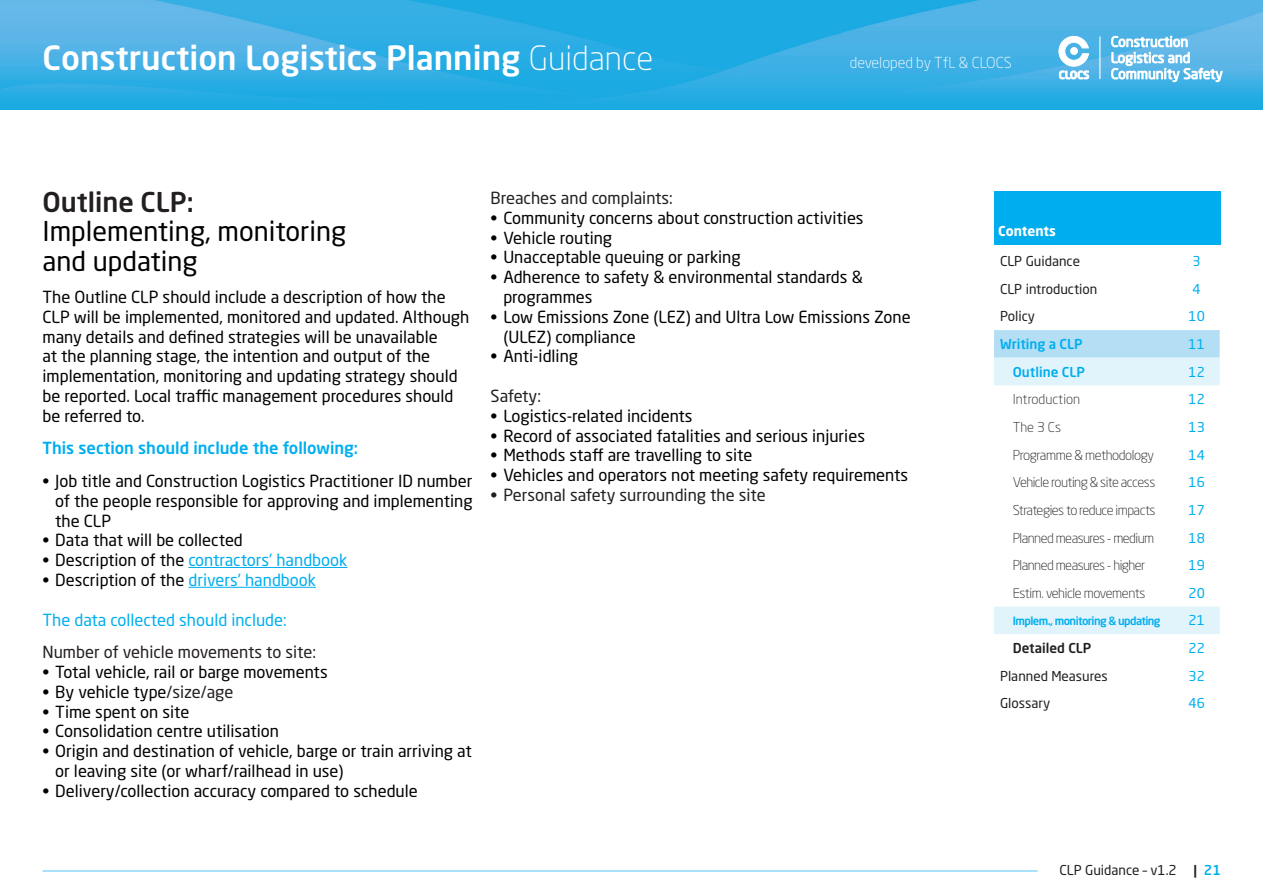
<style>
.page{position:relative;width:1263px;height:893px;background:#fff}
.page>*{position:absolute;margin:0;border:0;box-sizing:border-box;transform-origin:0 0}
.t1{font:500 33px "Neo Sans Std";color:#fff}
.BIG_main_title{font:27px/29.2px "Neo Sans Std";color:#000}
.Main{font:16.5px/19.8px "Neo Sans Std";color:#000}
.Bullets{font:16.5px "Neo Sans Std";color:#00aeef}
.Main-2{font:16.5px "Neo Sans Std";color:#231f20}
.Main-3{font:500 16.5px "Neo Sans Std";color:#00aeef}
.Main_title{font:16.5px "Neo Sans Std";color:#231f20}
.t2{font:300 15px "Neo Sans Std";color:#fff}
.Bullets-2{font:300 13.5px "Neo Sans Std";letter-spacing:-.04em;color:#231f20}
.Bullets-3{font:13.5px "Neo Sans Std";color:#231f20}
.Bullets-4{font:13.5px "Neo Sans Std";color:#00aeef}
.Bullets-5{font:500 13.5px "Neo Sans Std";color:#00aeef}
.Bullets-6{font:300 13.5px "Neo Sans Std";color:#231f20}
.Bullets-7{font:500 13.5px "Neo Sans Std";color:#231f20}
.Main-4{font:700 13.5px "Neo Sans Std";color:#fff}
.Bullets-8{font:500 11.25px "Neo Sans Std";letter-spacing:-.05em;color:#00aeef}
.s1{font-weight:300}
.s2{font-weight:500;color:#231f20}
.s3{color:#000}
.s4{color:#00aeef}
.s5{color:#231f20}
.s6{font-weight:500}
.s7{font-weight:500;color:#00aeef}
</style>
<div class="page">
<img style="left:0;top:0;width:1263px;height:109px">
<hr style="left:1099px;top:36px;width:1px;height:43px;background:#fff">
<svg style="left:1111px;top:36px;width:111px;height:46px"></svg>
<svg style="left:1059px;top:36px;width:30px;height:43px"></svg>
<hr style="left:43px;top:870px;width:994px;height:2px;background:#8dd7f7">
<hr style="left:188px;top:567px;width:159px;height:1px;background:#00aeef">
<hr style="left:188px;top:587px;width:128px;height:1px;background:#00aeef">
<div style="left:994px;top:330px;width:226px;height:28px;background:#b3def3"></div>
<svg style="left:994px;top:358px;width:226px;height:276px"></svg>
<div style="left:994px;top:191px;width:227px;height:53px;background:#00aeef"></div>
<h1 class="t1" style="left:43px;top:37px;width:612px">Construction Logistics Planning <span class="s1">Guidance</span></h1>
<p class="t2" style="left:850px;top:54px;width:163px">developed by TfL &amp; CLOCS</p>
<p class="BIG_main_title" style="left:43px;top:187px;width:305px"><span class="s2">Outline CLP:<br></span>Implementing, monitoring and updating</p>
<p class="Main" style="left:43px;top:287px;width:428px">The Outline CLP should include a description of how the CLP will be implemented, monitored and updated. Although many details and defined strategies will be unavailable<br>at the planning stage, the intention and output of the implementation, monitoring and updating strategy should be reported. Local traffic management procedures should be referred to.</p>
<p class="Main-3" style="left:43px;top:438px;width:317px">This section should include the following:</p>
<p class="Main" style="left:55px;top:471px;width:419px;text-align:justify;text-indent:-13px">• Job title and Construction Logistics Practitioner ID number of the people responsible for approving and implementing the CLP</p>
<p class="Main" style="left:43px;top:530px;width:202px">• Data that will be collected</p>
<p class="Bullets" style="left:43px;top:550px;width:306px"><span class="s3">• Description of the</span> contractors' handbook</p>
<p class="Main" style="left:43px;top:570px;width:275px">• Description of the <span class="s4">drivers' handbook</span></p>
<p class="Bullets" style="left:43px;top:609px;width:246px">The data collected should include:</p>
<p class="Main-2" style="left:43px;top:642px;width:275px">Number of vehicle movements to site:</p>
<p class="Main" style="left:43px;top:662px;width:287px">• Total vehicle, rail or barge movements</p>
<p class="Main" style="left:43px;top:682px;width:192px">• By vehicle type<span class="s5">/size/age</span></p>
<p class="Main" style="left:43px;top:701px;width:149px">• Time spent on site</p>
<p class="Main" style="left:43px;top:721px;width:238px">• Consolidation centre utilisation</p>
<p class="Main" style="left:55px;top:741px;width:418px;text-indent:-13px">• Origin and destination of vehicle, barge or train arriving at or leaving site (or wharf/railhead in use)</p>
<p class="Main" style="left:43px;top:781px;width:377px">• Delivery/collection accuracy compared to schedule</p>
<p class="Main_title" style="left:491px;top:188px;width:184px">Breaches and complaints:</p>
<p class="Main" style="left:491px;top:208px;width:374px">• Community concerns about construction activities</p>
<p class="Main" style="left:491px;top:227px;width:123px">• Vehicle routing</p>
<p class="Main" style="left:491px;top:247px;width:252px">• Unacceptable queuing or parking</p>
<p class="Main" style="left:503px;top:267px;width:361px;text-indent:-13px">• Adherence to safety &amp; environmental standards &amp; programmes</p>
<p class="Main" style="left:503px;top:307px;width:409px;text-indent:-13px">• Low Emissions Zone (LEZ) and Ultra Low Emissions Zone (ULEZ) compliance</p>
<p class="Main" style="left:491px;top:346px;width:89px">• Anti-idling</p>
<p class="Main_title" style="left:491px;top:386px;width:52px">Safety:</p>
<p class="Main" style="left:491px;top:406px;width:204px">• Logistics-related incidents</p>
<p class="Main" style="left:491px;top:425px;width:376px">• Record of associated fatalities and serious injuries</p>
<p class="Main" style="left:491px;top:445px;width:263px">• Methods staff are travelling to site</p>
<p class="Main" style="left:491px;top:465px;width:419px">• Vehicles and operators not meeting safety requirements</p>
<p class="Main-2" style="left:491px;top:485px;width:277px">• Personal safety surrounding the site</p>
<p class="Main-4" style="left:998px;top:222px;width:59px">Contents</p>
<p class="Bullets-3" style="left:1000px;top:253px;width:82px">CLP Guidance</p>
<p class="Bullets-4" style="left:1192px;top:253px;width:10px">3</p>
<p class="Bullets-3" style="left:1000px;top:281px;width:99px">CLP introduction</p>
<p class="Bullets-4" style="left:1192px;top:281px;width:10px">4</p>
<p class="Bullets-3" style="left:1000px;top:308px;width:37px">Policy</p>
<p class="Bullets-4" style="left:1188px;top:308px;width:18px">10</p>
<p class="Bullets-5" style="left:1000px;top:336px;width:84px">Writing a CLP</p>
<p class="Bullets-4" style="left:1188px;top:336px;width:18px">11</p>
<p class="Bullets-5" style="left:1013px;top:363px;width:74px">Outline CLP</p>
<p class="Bullets-4" style="left:1188px;top:363px;width:18px">12</p>
<p class="Bullets-6" style="left:1013px;top:391px;width:69px">Introduction</p>
<p class="Bullets-4" style="left:1188px;top:391px;width:18px">12</p>
<p class="Bullets-2" style="left:1013px;top:419px;width:50px">The 3 Cs</p>
<p class="Bullets-4" style="left:1188px;top:419px;width:18px">13</p>
<p class="Bullets-2" style="left:1013px;top:447px;width:143px">Programme &amp; methodology</p>
<p class="Bullets-4" style="left:1188px;top:446px;width:18px">14</p>
<p class="Bullets-2" style="left:1013px;top:474px;width:144px">Vehicle routing &amp; site access</p>
<p class="Bullets-4" style="left:1188px;top:474px;width:18px">16</p>
<p class="Bullets-2" style="left:1013px;top:502px;width:144px">Strategies to reduce impacts</p>
<p class="Bullets-4" style="left:1188px;top:502px;width:18px">17</p>
<p class="Bullets-2" style="left:1013px;top:530px;width:143px">Planned measures - medium</p>
<p class="Bullets-4" style="left:1188px;top:529px;width:18px">18</p>
<p class="Bullets-2" style="left:1013px;top:557px;width:134px">Planned measures - higher</p>
<p class="Bullets-4" style="left:1188px;top:557px;width:18px">19</p>
<p class="Bullets-2" style="left:1013px;top:585px;width:134px">Estim. vehicle movements</p>
<p class="Bullets-4" style="left:1188px;top:585px;width:18px">20</p>
<p class="Bullets-8" style="left:1013px;top:613px;width:149px">Implem., monitoring &amp; updating</p>
<p class="Bullets-4" style="left:1188px;top:612px;width:18px">21</p>
<p class="Bullets-7" style="left:1013px;top:640px;width:80px">Detailed CLP</p>
<p class="Bullets-4" style="left:1188px;top:640px;width:18px">22</p>
<p class="Bullets-3" style="left:1000px;top:667px;width:109px">Planned Measures</p>
<p class="Bullets-4" style="left:1188px;top:667px;width:18px">32</p>
<p class="Bullets-3" style="left:1000px;top:695px;width:52px">Glossary</p>
<p class="Bullets-4" style="left:1188px;top:695px;width:18px">46</p>
<p class="Bullets-3" style="left:1059px;top:861px;width:163px">CLP Guidance – v1.2 <span class="s6">|</span> <span class="s7">21</span></p>
</div>
